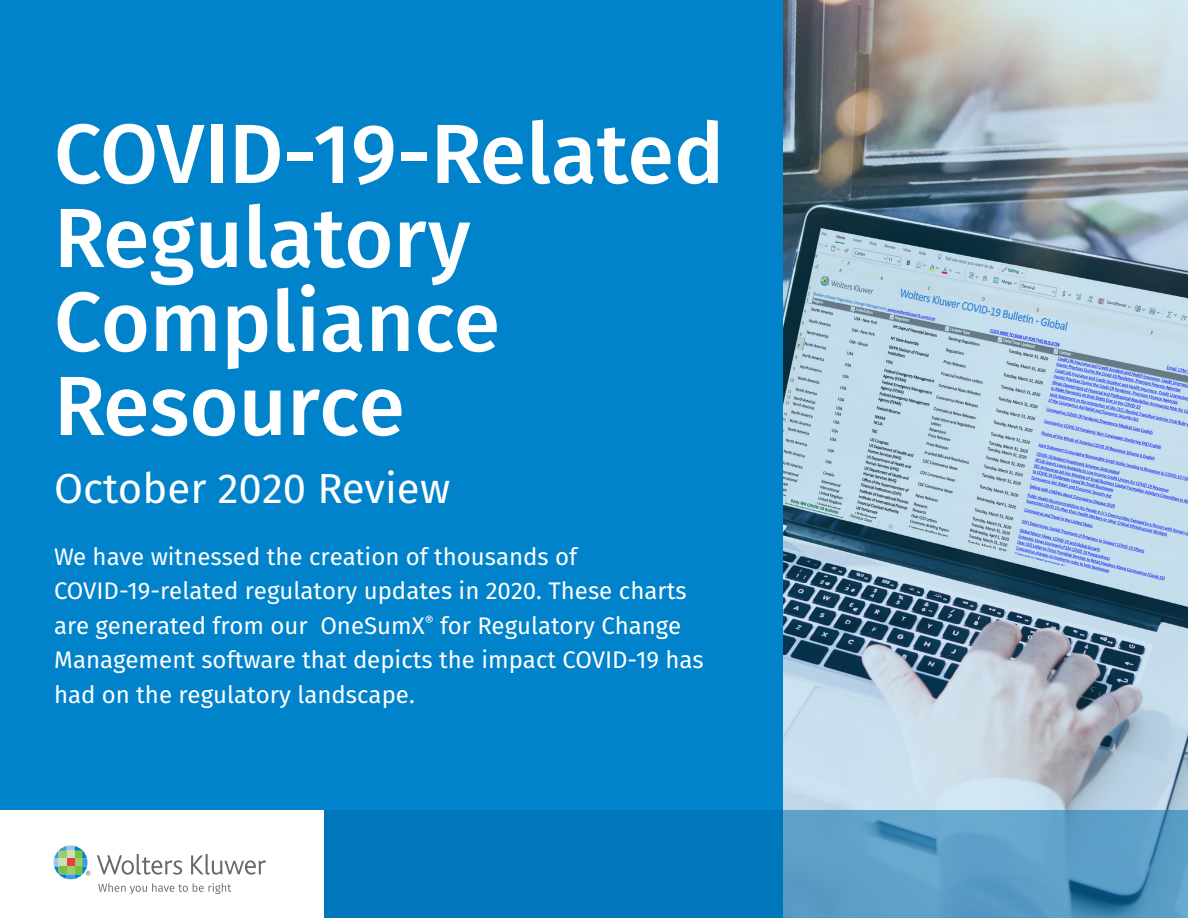
<style>
.page{position:relative;width:1188px;height:918px;background:#0083ca}
.page>*{position:absolute;margin:0;border:0;box-sizing:border-box;transform-origin:0 0}
.Headline{font:500 84px/84px "Fira Sans";color:#fff}
.Headline-2{font:42px "Fira Sans";color:#fff}
.Intro_Text{font:24px/34.5px "Fira Sans";color:#fff}
</style>
<div class="page">
<div style="left:0;top:810px;width:324px;height:108px;background:#fff"></div>
<svg style="left:97px;top:854px;width:85px;height:21px"></svg>
<svg style="left:191px;top:854px;width:75px;height:21px"></svg>
<svg style="left:54px;top:846px;width:37px;height:33px"></svg>
<svg style="left:98px;top:883px;width:133px;height:11px"></svg>
<img style="left:783px;top:0;width:405px;height:810px">
<svg style="left:324px;top:810px;width:864px;height:108px;fill:#07b"></svg>
<p class="Headline" style="left:54px;top:112px;width:672px">COVID-19-Related<br>Regulatory<br>Compliance<br>Resource</p>
<p class="Headline-2" style="left:54px;top:458px;width:398px">October 2020 Review</p>
<p class="Intro_Text" style="left:54px;top:539px;width:651px">We have witnessed the creation of thousands of COVID-19-related regulatory updates in 2020. These charts are generated from our OneSumX<sup>®</sup> for Regulatory Change Management software that depicts the impact COVID-19 has had on the regulatory landscape.</p>
</div>
